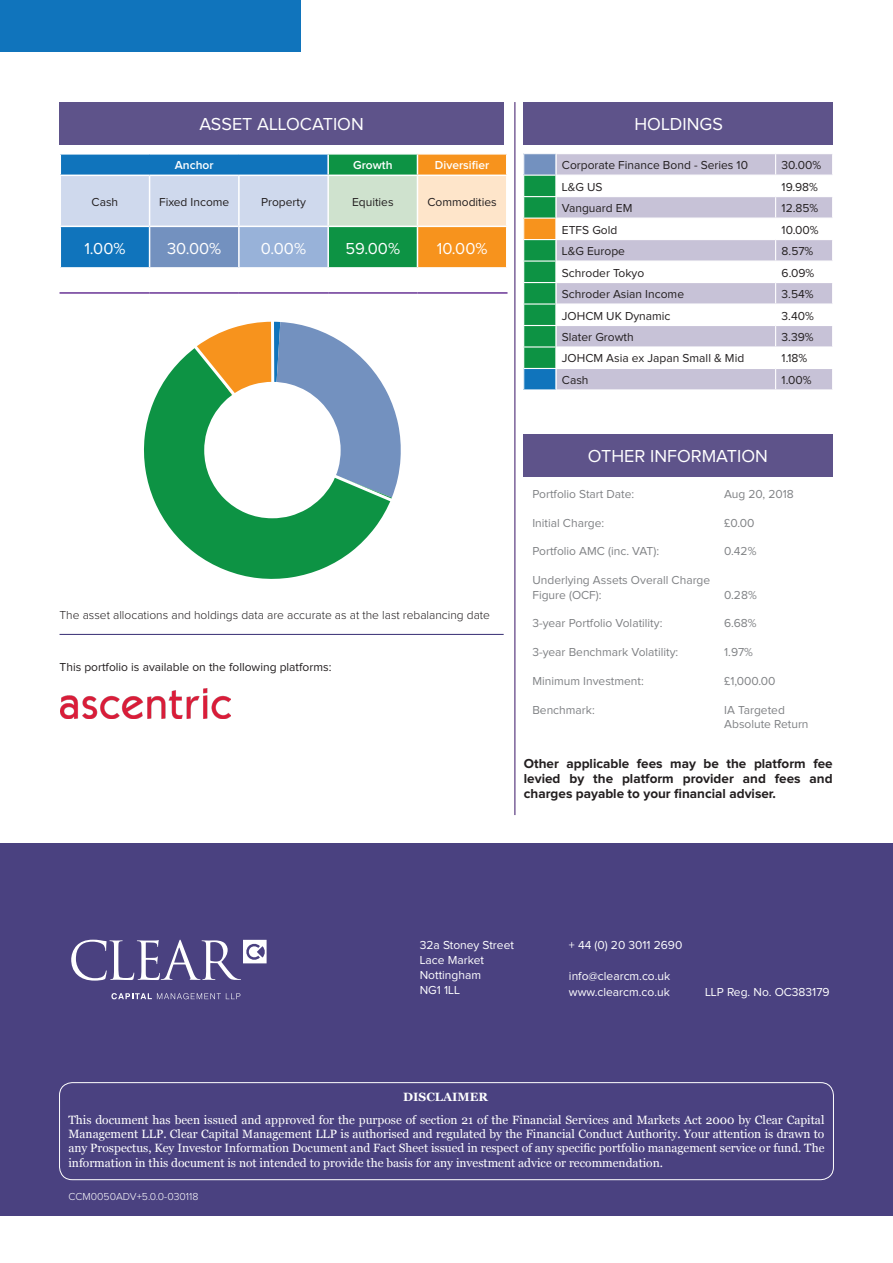
<style>
.page{position:relative;width:893px;height:1263px;background:#fff}
.page>*{position:absolute;margin:0;border:0;box-sizing:border-box;transform-origin:0 0}
.t1{font:360px "Chartwell Pies";color:#0d9344}
.t2{font:18px "Proxima Nova";color:#fff}
.t3{font:16.5px "Proxima Nova";color:#fff}
.t4{font:700 13.5px/15px "Proxima Nova";color:#231f20;text-align:justify}
.t5{font:12px/14.5px "Georgia";color:#fff;text-align:justify}
.t6{font:12px "Proxima Nova";color:#231f20}
.t7{font:12px/14.4px "Proxima Nova";color:#808285}
.Small_heading_white{font:12px "Proxima Nova";color:#fff}
.t8{font:300 12px "Proxima Nova";color:#231f20}
.t9{font:600 12px "Proxima Nova";color:#fff}
.t10{font:700 12px "Georgia";color:#fff}
.t11{font:300 10.5px "Proxima Nova";color:#fff}
.s1{color:#1074bc}
.s2{color:#7391bf}
.s3{color:#f7931d}
.s4{color:#fff}
</style>
<div class="page">
<div style="left:0;top:843px;width:893px;height:373px;background:#4a4180"></div>
<div style="left:59px;top:1082px;width:775px;height:98px;border:1px solid #fff;border-radius:13px"></div>
<svg style="left:60px;top:154px;width:447px;height:114px;background:#99b4b3"></svg>
<hr style="left:60px;top:292px;width:90px;height:2px;background:#693595">
<hr style="left:150px;top:292px;width:89px;height:2px;background:#693595">
<hr style="left:239px;top:292px;width:89px;height:2px;background:#693595">
<hr style="left:328px;top:292px;width:89px;height:2px;background:#693595">
<hr style="left:417px;top:292px;width:90px;height:2px;background:#693595">
<hr style="left:417px;top:175px;width:90px;height:1px;background:#fff">
<hr style="left:417px;top:176px;width:1px;height:50px;background:#fff">
<hr style="left:506px;top:176px;width:1px;height:50px;background:#fff">
<hr style="left:417px;top:226px;width:90px;height:1px;background:#fff">
<div style="left:60px;top:102px;width:444px;height:43px;background:#5e538a"></div>
<div style="left:523px;top:102px;width:310px;height:43px;background:#5e538a"></div>
<div style="left:523px;top:435px;width:310px;height:42px;background:#5e538a"></div>
<svg style="left:523px;top:154px;width:310px;height:235px"></svg>
<img style="left:60px;top:688px;width:170px;height:31px">
<svg style="left:111px;top:993px;width:129px;height:6px"></svg>
<svg style="left:71px;top:940px;width:196px;height:40px"></svg>
<div style="left:0;top:0;width:301px;height:51px;background:#1074bc"></div>
<hr style="left:60px;top:634px;width:444px;height:1px;background:#362c72">
<hr style="left:514px;top:102px;width:1px;height:713px;background:#381366">
<p class="t2" style="left:199px;top:116px;width:166px">ASSET ALLOCATION</p>
<p class="t9" style="left:175px;top:160px;width:40px">Anchor</p>
<p class="t9" style="left:353px;top:160px;width:41px">Growth</p>
<p class="t9" style="left:435px;top:160px;width:56px">Diversifier</p>
<p class="t6" style="left:92px;top:196px;width:28px">Cash</p>
<p class="t6" style="left:159px;top:196px;width:72px">Fixed Income</p>
<p class="t6" style="left:261px;top:196px;width:46px">Property</p>
<p class="t6" style="left:352px;top:196px;width:43px">Equities</p>
<p class="t6" style="left:427px;top:196px;width:71px">Commodities</p>
<p class="t3" style="left:84px;top:241px;width:43px">1.00%</p>
<p class="t3" style="left:167px;top:241px;width:56px">30.00%</p>
<p class="t3" style="left:261px;top:241px;width:47px">0.00%</p>
<p class="t3" style="left:346px;top:241px;width:56px">59.00%</p>
<p class="t3" style="left:437px;top:241px;width:52px">10.00%</p>
<p class="t1" style="left:126px;top:229px;width:570px"><span class="s1">1</span><span class="s2">3</span>59<span class="s3">10</span><span class="s4">+A</span></p>
<p class="t8" style="left:60px;top:609px;width:432px">The asset allocations and holdings data are accurate as at the last rebalancing date</p>
<p class="t6" style="left:60px;top:661px;width:273px">This portfolio is available on the following platforms:</p>
<p class="t2" style="left:634px;top:116px;width:90px">HOLDINGS</p>
<p class="t6" style="left:562px;top:160px;width:188px">Corporate Finance Bond - Series 10</p>
<p class="t6" style="left:782px;top:160px;width:41px">30.00%</p>
<p class="t6" style="left:562px;top:181px;width:42px">L&amp;G US</p>
<p class="t6" style="left:782px;top:181px;width:38px">19.98%</p>
<p class="t6" style="left:562px;top:203px;width:72px">Vanguard EM</p>
<p class="t6" style="left:782px;top:203px;width:38px">12.85%</p>
<p class="t6" style="left:562px;top:224px;width:57px">ETFS Gold</p>
<p class="t6" style="left:782px;top:224px;width:38px">10.00%</p>
<p class="t6" style="left:562px;top:246px;width:65px">L&amp;G Europe</p>
<p class="t6" style="left:782px;top:246px;width:33px">8.57%</p>
<p class="t6" style="left:562px;top:267px;width:84px">Schroder Tokyo</p>
<p class="t6" style="left:782px;top:267px;width:34px">6.09%</p>
<p class="t6" style="left:562px;top:289px;width:124px">Schroder Asian Income</p>
<p class="t6" style="left:782px;top:289px;width:34px">3.54%</p>
<p class="t6" style="left:562px;top:310px;width:110px">JOHCM UK Dynamic</p>
<p class="t6" style="left:782px;top:310px;width:34px">3.40%</p>
<p class="t6" style="left:562px;top:331px;width:73px">Slater Growth</p>
<p class="t6" style="left:782px;top:331px;width:34px">3.39%</p>
<p class="t6" style="left:562px;top:353px;width:184px">JOHCM Asia ex Japan Small &amp; Mid</p>
<p class="t6" style="left:782px;top:353px;width:27px">1.18%</p>
<p class="t6" style="left:562px;top:374px;width:28px">Cash</p>
<p class="t6" style="left:782px;top:374px;width:31px">1.00%</p>
<p class="t2" style="left:588px;top:448px;width:182px">OTHER INFORMATION</p>
<p class="t7" style="left:724px;top:487px;width:71px">Aug 20, 2018</p>
<p class="t7" style="left:724px;top:516px;width:32px">£0.00</p>
<p class="t7" style="left:724px;top:545px;width:34px">0.42%</p>
<p class="t7" style="left:724px;top:588px;width:34px">0.28%</p>
<p class="t7" style="left:724px;top:617px;width:34px">6.68%</p>
<p class="t7" style="left:724px;top:645px;width:30px">1.97%</p>
<p class="t7" style="left:724px;top:674px;width:53px">£1,000.00</p>
<p class="t7" style="left:724px;top:703px;width:86px">IA Targeted<br>Absolute Return</p>
<p class="t7" style="left:532px;top:487px;width:103px">Portfolio Start Date:</p>
<p class="t7" style="left:532px;top:516px;width:73px">Initial Charge:</p>
<p class="t7" style="left:532px;top:545px;width:128px">Portfolio AMC (inc. VAT):</p>
<p class="t7" style="left:532px;top:573px;width:179px">Underlying Assets Overall Charge<br>Figure (OCF):</p>
<p class="t7" style="left:532px;top:617px;width:132px">3-year Portfolio Volatility:</p>
<p class="t7" style="left:532px;top:645px;width:147px">3-year Benchmark Volatility:</p>
<p class="t7" style="left:532px;top:674px;width:113px">Minimum Investment:</p>
<p class="t7" style="left:532px;top:703px;width:64px">Benchmark:</p>
<p class="t4" style="left:524px;top:756px;width:310px">Other applicable fees may be the platform fee levied by the platform provider and fees and charges payable to your financial adviser.</p>
<p class="Small_heading_white" style="left:420px;top:940px;width:96px">32a Stoney Street</p>
<p class="Small_heading_white" style="left:420px;top:955px;width:66px">Lace Market</p>
<p class="Small_heading_white" style="left:420px;top:970px;width:63px">Nottingham</p>
<p class="Small_heading_white" style="left:420px;top:985px;width:42px">NG1 1LL</p>
<p class="Small_heading_white" style="left:569px;top:940px;width:115px">+ 44 (0) 20 3011 2690</p>
<p class="Small_heading_white" style="left:569px;top:987px;width:102px">www.clearcm.co.uk</p>
<p class="Small_heading_white" style="left:705px;top:986px;width:126px">LLP Reg. No. OC383179</p>
<p class="Small_heading_white" style="left:569px;top:971px;width:103px">info@clearcm.co.uk</p>
<p class="t10" style="left:403px;top:1087px;width:86px">DISCLAIMER</p>
<p class="t5" style="left:68px;top:1111px;width:757px">This document has been issued and approved for the purpose of section 21 of the Financial Services and Markets Act 2000 by Clear Capital Management LLP. Clear Capital Management LLP is authorised and regulated by the Financial Conduct Authority. Your attention is drawn to any Prospectus, Key Investor Information Document and Fact Sheet issued in respect of any specific portfolio management service or fund. The information in this document is not intended to provide the basis for any investment advice or recommendation.</p>
<p class="t11" style="left:68px;top:1192px;width:131px">CCM0050ADV+5.0.0-030118</p>
</div>
